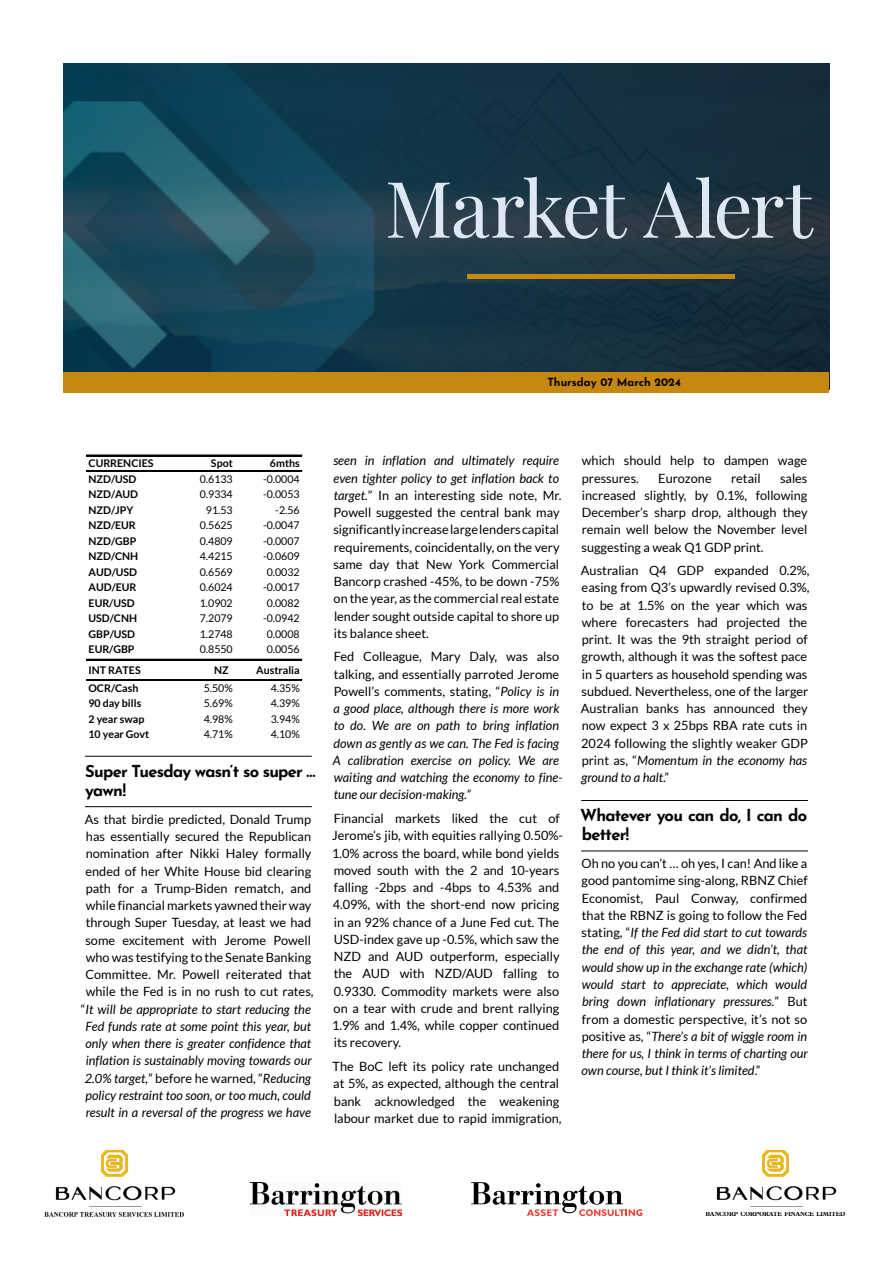
<style>
.page{position:relative;width:893px;height:1263px;background:#fff}
.page>*{position:absolute;margin:0;border:0;box-sizing:border-box;transform-origin:0 0}
.t1{font:78px "Playfair Display";letter-spacing:-.03em;color:#dee8f3}
.t2{font:700 16.5px/19.5px "Josefin Sans";letter-spacing:-.045em;color:#000}
.t3{font:12.75px/17.2px "Lato";color:#000}
.t4{font:italic 12.75px/17.2px "Lato";color:#000}
.t5{font:700 11.25px "Josefin Sans";color:#000}
.t6{font:10.65px "Lato";color:#000}
.t7{font:700 10.65px "Lato";color:#000}
.t8{font:700 6.45px "Plantin Std";letter-spacing:-.01em;color:#000;scale:.93 1}
.s1{font-style:italic}
.s2{font-style:normal}
</style>
<div class="page">
<hr style="left:85px;top:756px;width:227px;height:1px;background:#000">
<hr style="left:85px;top:806px;width:227px;height:1px;background:#000">
<hr style="left:86px;top:455px;width:216px;height:1px;background:#000">
<hr style="left:86px;top:470px;width:216px;height:1px;background:#000">
<hr style="left:86px;top:659px;width:216px;height:1px;background:#000">
<hr style="left:86px;top:679px;width:216px;height:1px;background:#000">
<hr style="left:86px;top:680px;width:216px;height:1px;background:#000">
<hr style="left:581px;top:800px;width:227px;height:1px;background:#000">
<hr style="left:581px;top:851px;width:227px;height:1px;background:#000">
<img style="left:44px;top:1150px;width:140px;height:67px">
<img style="left:251px;top:1182px;width:151px;height:33px">
<img style="left:716px;top:1150px;width:121px;height:57px">
<img style="left:64px;top:64px;width:765px;height:308px">
<div style="left:64px;top:372px;width:765px;height:21px;background:#c78812"></div>
<hr style="left:467px;top:275px;width:268px;height:4px;background:#c78812">
<svg style="left:471px;top:1182px;width:171px;height:34px"></svg>
<h1 class="t1" style="left:385px;top:148px;width:429px">Market Alert</h1>
<p class="t5" style="left:547px;top:372px;width:135px">Thursday 07 March 2024</p>
<p class="t7" style="left:89px;top:457px;width:67px">CURRENCIES</p>
<p class="t7" style="left:211px;top:457px;width:23px">Spot</p>
<p class="t7" style="left:270px;top:457px;width:31px">6mths</p>
<p class="t7" style="left:89px;top:473px;width:49px">NZD/USD</p>
<p class="t6" style="left:200px;top:473px;width:34px">0.6133</p>
<p class="t6" style="left:263px;top:473px;width:38px">-0.0004</p>
<p class="t7" style="left:89px;top:488px;width:51px">NZD/AUD</p>
<p class="t6" style="left:200px;top:488px;width:34px">0.9334</p>
<p class="t6" style="left:263px;top:488px;width:38px">-0.0053</p>
<p class="t7" style="left:89px;top:504px;width:46px">NZD/JPY</p>
<p class="t6" style="left:206px;top:504px;width:28px">91.53</p>
<p class="t6" style="left:275px;top:504px;width:26px">-2.56</p>
<p class="t7" style="left:89px;top:519px;width:49px">NZD/EUR</p>
<p class="t6" style="left:200px;top:519px;width:34px">0.5625</p>
<p class="t6" style="left:263px;top:519px;width:38px">-0.0047</p>
<p class="t7" style="left:89px;top:535px;width:49px">NZD/GBP</p>
<p class="t6" style="left:200px;top:535px;width:34px">0.4809</p>
<p class="t6" style="left:263px;top:535px;width:38px">-0.0007</p>
<p class="t7" style="left:89px;top:550px;width:51px">NZD/CNH</p>
<p class="t6" style="left:200px;top:550px;width:34px">4.4215</p>
<p class="t6" style="left:263px;top:550px;width:38px">-0.0609</p>
<p class="t7" style="left:89px;top:566px;width:50px">AUD/USD</p>
<p class="t6" style="left:200px;top:566px;width:34px">0.6569</p>
<p class="t6" style="left:267px;top:566px;width:34px">0.0032</p>
<p class="t7" style="left:89px;top:581px;width:49px">AUD/EUR</p>
<p class="t6" style="left:200px;top:581px;width:34px">0.6024</p>
<p class="t6" style="left:263px;top:581px;width:38px">-0.0017</p>
<p class="t7" style="left:89px;top:597px;width:48px">EUR/USD</p>
<p class="t6" style="left:200px;top:597px;width:34px">1.0902</p>
<p class="t6" style="left:267px;top:597px;width:34px">0.0082</p>
<p class="t7" style="left:89px;top:612px;width:50px">USD/CNH</p>
<p class="t6" style="left:200px;top:612px;width:34px">7.2079</p>
<p class="t6" style="left:263px;top:612px;width:38px">-0.0942</p>
<p class="t7" style="left:89px;top:627px;width:48px">GBP/USD</p>
<p class="t6" style="left:200px;top:628px;width:34px">1.2748</p>
<p class="t6" style="left:267px;top:628px;width:34px">0.0008</p>
<p class="t7" style="left:89px;top:643px;width:47px">EUR/GBP</p>
<p class="t6" style="left:200px;top:643px;width:34px">0.8550</p>
<p class="t6" style="left:267px;top:643px;width:34px">0.0056</p>
<p class="t7" style="left:89px;top:664px;width:54px">INT RATES</p>
<p class="t7" style="left:214px;top:664px;width:16px">NZ</p>
<p class="t7" style="left:256px;top:664px;width:45px">Australia</p>
<p class="t7" style="left:89px;top:682px;width:51px">OCR/Cash</p>
<p class="t6" style="left:204px;top:682px;width:31px">5.50%</p>
<p class="t6" style="left:271px;top:682px;width:31px">4.35%</p>
<p class="t7" style="left:89px;top:697px;width:54px">90 day bills</p>
<p class="t6" style="left:204px;top:697px;width:31px">5.69%</p>
<p class="t6" style="left:271px;top:697px;width:31px">4.39%</p>
<p class="t7" style="left:89px;top:713px;width:57px">2 year swap</p>
<p class="t6" style="left:204px;top:713px;width:31px">4.98%</p>
<p class="t6" style="left:271px;top:713px;width:31px">3.94%</p>
<p class="t7" style="left:89px;top:728px;width:62px">10 year Govt</p>
<p class="t6" style="left:204px;top:728px;width:31px">4.71%</p>
<p class="t6" style="left:271px;top:728px;width:31px">4.10%</p>
<p class="t2" style="left:85px;top:758px;width:232px">Super Tuesday wasn’t so super … yawn!</p>
<p class="t3" style="left:81px;top:811px;width:234px;text-align:center">As that birdie predicted, Donald Trump has essentially secured the Republican nomination after Nikki Haley formally ended of her White House bid clearing path for a Trump-Biden rematch, and while financial markets yawned their way through Super Tuesday, at least we had some excitement with Jerome Powell who was testifying to the Senate Banking Committee. Mr. Powell reiterated that while the Fed is in no rush to cut rates, “<span class="s1">It will be appropriate to start reducing the Fed funds rate at some point this year, but only when there is greater confidence that inflation is sustainably moving towards our 2.0% target,</span>” before he warned, “<span class="s1">Reducing policy restraint too soon, or too much, could result in a reversal of the progress we have</span></p>
<p class="t3" style="left:333px;top:452px;width:230px"><span class="s1">seen in inflation and ultimately require even tighter policy to get inflation back to target.</span>” In an interesting side note, Mr.<br>Powell suggested the central bank may significantly increase large lenders capital requirements, coincidentally, on the very same day that New York Commercial Bancorp crashed -45%, to be down -75% on the year, as the commercial real estate lender sought outside capital to shore up its balance sheet.</p>
<p class="t4" style="left:333px;top:648px;width:231px"><span class="s2">Fed Colleague, Mary Daly, was also talking, and essentially parroted Jerome Powell’s comments, stating, “</span>Policy is in a good place, although there is more work to do. We are on path to bring inflation down as gently as we can. The Fed is facing A calibration exercise on policy. We are waiting and watching the economy to fine&shy;tune our decision-making.”</p>
<p class="t3" style="left:332px;top:810px;width:232px">Financial markets liked the cut of Jerome’s jib, with equities rallying 0.50%- 1.0% across the board, while bond yields moved south with the 2 and 10-years falling -2bps and -4bps to 4.53% and 4.09%, with the short-end now pricing in an 92% chance of a June Fed cut. The USD-index gave up -0.5%, which saw the NZD and AUD outperform, especially the AUD with NZD/AUD falling to 0.9330. Commodity markets were also on a tear with crude and brent rallying 1.9% and 1.4%, while copper continued its recovery.</p>
<p class="t3" style="left:333px;top:1058px;width:231px">The BoC left its policy rate unchanged at 5%, as expected, although the central bank acknowledged the weakening labour market due to rapid immigration,</p>
<p class="t3" style="left:582px;top:452px;width:227px">which should help to dampen wage pressures.</p>
<p class="t3" style="left:581px;top:469px;width:228px;text-align:justify;text-indent:198px">sales increased slightly, by 0.1%, following December’s sharp drop, although they remain well below the November level suggesting a weak Q1 GDP print.</p>
<p class="t3" style="left:581px;top:562px;width:230px">Australian Q4 GDP expanded 0.2%, easing from Q3’s upwardly revised 0.3%, to be at 1.5% on the year which was where forecasters had projected the print. It was the 9th straight period of growth, although it was the softest pace in 5 quarters as household spending was subdued. Nevertheless, one of the larger Australian banks has announced they now expect 3 x 25bps RBA rate cuts in 2024 following the slightly weaker GDP print as, “<span class="s1">Momentum in the economy has ground to a halt</span>.”</p>
<p class="t2" style="left:580px;top:803px;width:228px">Whatever you can do, I can do better!</p>
<p class="t4" style="left:581px;top:855px;width:228px;text-align:justify"><span class="s2">Oh no you can’t … oh yes, I can! And like a good pantomime sing-along, RBNZ Chief Economist, Paul Conway, confirmed that the RBNZ is going to follow the Fed stating, “</span>If the Fed did start to cut towards the end of this year, and we didn’t, that would show up in the exchange rate (which) would start to appreciate, which would bring down inflationary pressures.<span class="s2">” But from a domestic perspective, it’s not so positive as, “</span>There’s a bit of wiggle room in there for us, I think in terms of charting our own course, but I think it’s limited<span class="s2">.”</span></p>
<p class="t3" style="left:658px;top:469px;width:55px">Eurozone</p>
<p class="t3" style="left:731px;top:469px;width:31px">retail</p>
<p class="t8" style="left:705px;top:1210px;width:152px">BANCORP CORPORATE FINANCE LIMITED</p>
</div>
